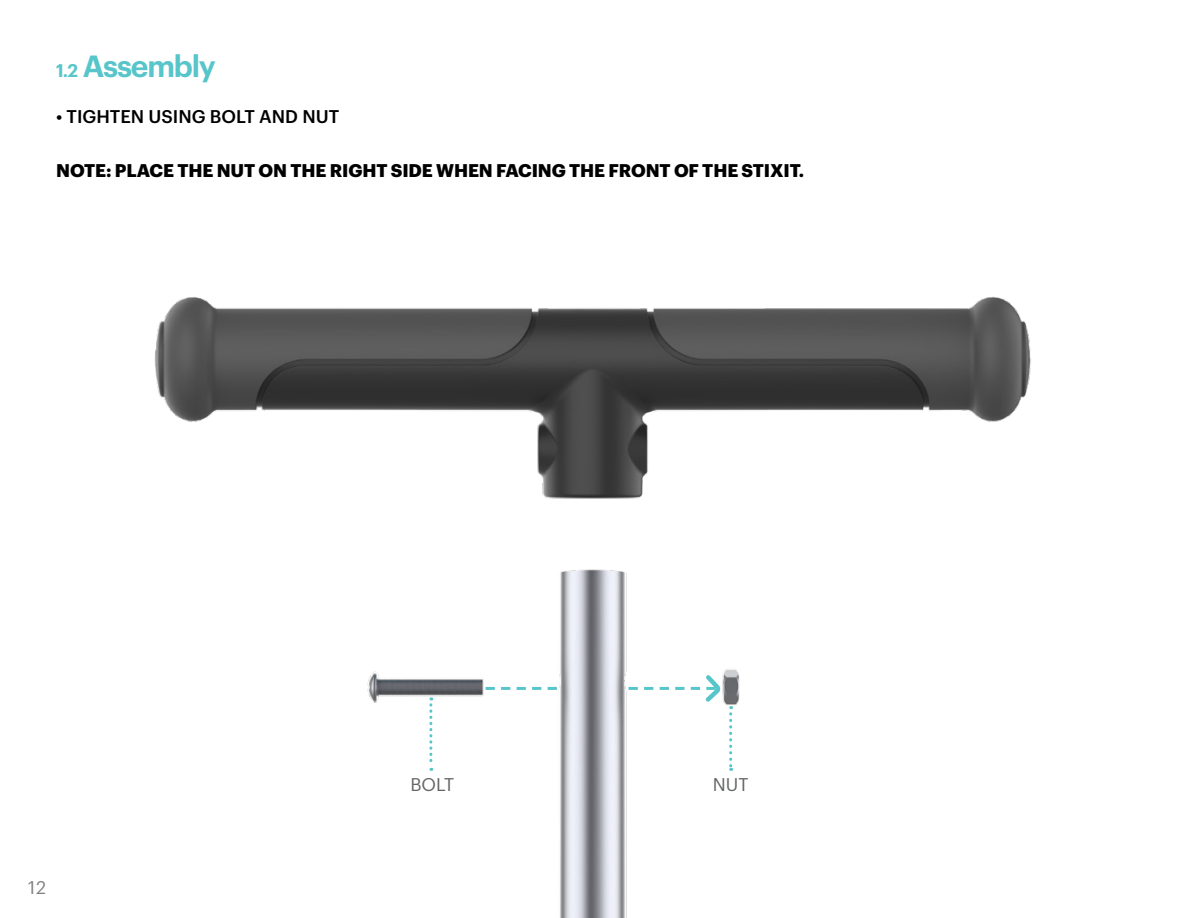
<style>
.page{position:relative;width:1188px;height:918px;background:#fff}
.page>*{position:absolute;margin:0;border:0;box-sizing:border-box;transform-origin:0 0}
.t1{font:600 30px "Graphik";letter-spacing:-.04em;color:#57c5ca}
.t2{font:700 18px "Graphik";letter-spacing:-.005em;color:#000}
.t3{font:500 18px "Graphik";color:#000}
.t4{font:18px "Graphik";color:#636466}
.t5{font:18px "Graphik";color:#000}
.s1{font-size:18px}
</style>
<div class="page">
<img style="left:154px;top:296px;width:877px;height:622px">
<svg style="left:429px;top:697px;width:3px;height:74px"></svg>
<svg style="left:629px;top:671px;width:103px;height:100px"></svg>
<svg style="left:486px;top:687px;width:71px;height:3px"></svg>
<p class="t1" style="left:56px;top:43px;width:161px"><span class="s1">1.2</span> Assembly</p>
<p class="t3" style="left:56px;top:102px;width:285px">• TIGHTEN USING BOLT AND NUT</p>
<p class="t2" style="left:56px;top:156px;width:749px">NOTE: PLACE THE NUT ON THE RIGHT SIDE WHEN FACING THE FRONT OF THE STIXIT.</p>
<p class="t5" style="left:28px;top:874px;width:20px">12</p>
<p class="t4" style="left:410px;top:771px;width:45px">BOLT</p>
<p class="t4" style="left:713px;top:771px;width:37px">NUT</p>
</div>
